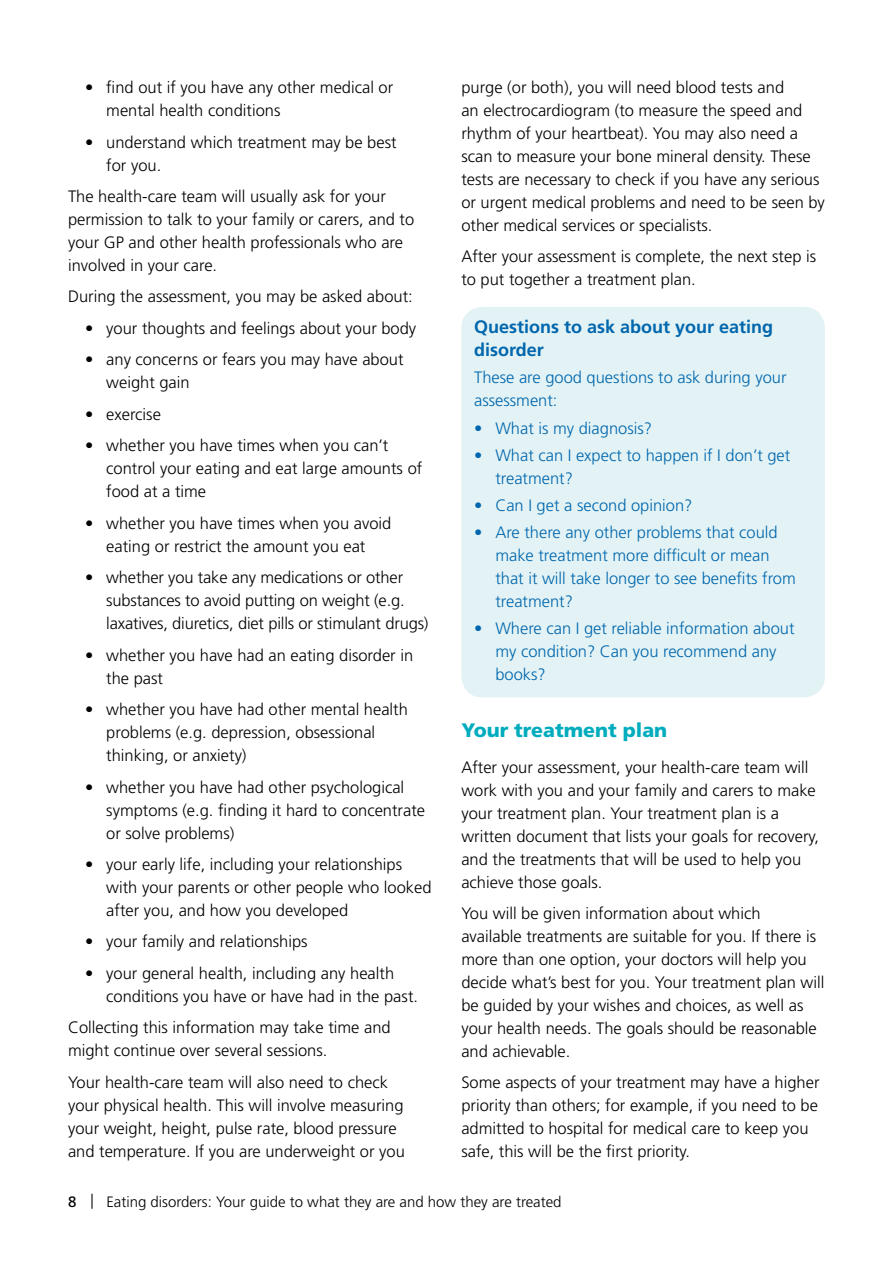
<style>
.page{position:relative;width:893px;height:1263px;background:#fff}
.page>*{position:absolute;margin:0;border:0;box-sizing:border-box;transform-origin:0 0}
.t1{font:900 19.5px "Frutiger LT Std";color:#00acbd}
.t2{font:700 18px/23px "Frutiger LT Std";color:#0066ad}
.t3{font:300 16.5px/23px "Frutiger LT Std";color:#000}
.t4{font:300 16.5px/23px "Frutiger LT Std";color:#0066ad}
.t5{font:300 15px "Frutiger LT Std";color:#000}
.s1{font-weight:400}
</style>
<div class="page">
<div style="left:461px;top:307px;width:364px;height:390px;background:#e3f3f5;border-radius:21px"></div>
<p class="t3" style="left:106px;top:76px;width:288px;text-indent:-21px">• find out if you have any other medical or mental health conditions</p>
<p class="t3" style="left:106px;top:131px;width:292px;text-indent:-21px">• understand which treatment may be best for you.</p>
<p class="t3" style="left:68px;top:185px;width:348px">The health-care team will usually ask for your permission to talk to your family or carers, and to your GP and other health professionals who are involved in your care.</p>
<p class="t3" style="left:68px;top:286px;width:346px">During the assessment, you may be asked about:</p>
<p class="t3" style="left:85px;top:317px;width:333px">• your thoughts and feelings about your body</p>
<p class="t3" style="left:106px;top:348px;width:299px;text-indent:-21px">• any concerns or fears you may have about weight gain</p>
<p class="t3" style="left:85px;top:403px;width:77px">• exercise</p>
<p class="t3" style="left:106px;top:434px;width:318px;text-indent:-21px">• whether you have times when you can’t control your eating and eat large amounts of food at a time</p>
<p class="t3" style="left:85px;top:512px;width:308px;text-align:center">• whether you have times when you avoid eating or restrict the amount you eat</p>
<p class="t3" style="left:106px;top:566px;width:324px;text-indent:-21px">• whether you take any medications or other substances to avoid putting on weight (e.g. laxatives, diuretics, diet pills or stimulant drugs)</p>
<p class="t3" style="left:106px;top:644px;width:308px;text-indent:-21px">• whether you have had an eating disorder in the past</p>
<p class="t3" style="left:106px;top:698px;width:303px;text-indent:-21px">• whether you have had other mental health problems (e.g. depression, obsessional thinking, or anxiety)</p>
<p class="t3" style="left:106px;top:776px;width:320px;text-indent:-21px">• whether you have had other psychological symptoms (e.g. finding it hard to concentrate or solve problems)</p>
<p class="t3" style="left:106px;top:853px;width:327px;text-indent:-21px">• your early life, including your relationships with your parents or other people who looked after you, and how you developed</p>
<p class="t3" style="left:85px;top:930px;width:224px">• your family and relationships</p>
<p class="t3" style="left:106px;top:962px;width:313px;text-indent:-21px">• your general health, including any health conditions you have or have had in the past.</p>
<p class="t3" style="left:68px;top:1016px;width:324px">Collecting this information may take time and might continue over several sessions.</p>
<p class="t3" style="left:68px;top:1071px;width:338px">Your health-care team will also need to check your physical health. This will involve measuring your weight, height, pulse rate, blood pressure and temperature. If you are underweight or you</p>
<p class="t3" style="left:461px;top:76px;width:365px">purge (or both), you will need blood tests and<br>an electrocardiogram (to measure the speed and rhythm of your heartbeat). You may also need a scan to measure your bone mineral density. These tests are necessary to check if you have any serious or urgent medical problems and need to be seen by other medical services or specialists.</p>
<p class="t3" style="left:461px;top:245px;width:356px">After your assessment is complete, the next step is to put together a treatment plan.</p>
<p class="t2" style="left:474px;top:316px;width:301px">Questions to ask about your eating disorder</p>
<p class="t4" style="left:474px;top:366px;width:314px">These are good questions to ask during your assessment:</p>
<p class="t4" style="left:474px;top:417px;width:180px">• What is my diagnosis?</p>
<p class="t4" style="left:495px;top:444px;width:296px;text-indent:-21px">• What can I expect to happen if I don’t get treatment?</p>
<p class="t4" style="left:474px;top:494px;width:220px">• Can I get a second opinion?</p>
<p class="t4" style="left:495px;top:521px;width:302px;text-indent:-21px">• Are there any other problems that could make treatment more difficult or mean that it will take longer to see benefits from treatment?</p>
<p class="t4" style="left:495px;top:617px;width:301px;text-indent:-21px">• Where can I get reliable information about my condition? Can you recommend any books?</p>
<p class="t1" style="left:461px;top:719px;width:207px">Your treatment plan</p>
<p class="t3" style="left:461px;top:756px;width:359px">After your assessment, your health-care team will work with you and your family and carers to make your treatment plan. Your treatment plan is a written document that lists your goals for recovery, and the treatments that will be used to help you achieve those goals.</p>
<p class="t3" style="left:461px;top:902px;width:365px">You will be given information about which available treatments are suitable for you. If there is more than one option, your doctors will help you decide what’s best for you. Your treatment plan will be guided by your wishes and choices, as well as your health needs. The goals should be reasonable and achievable.</p>
<p class="t3" style="left:461px;top:1071px;width:360px">Some aspects of your treatment may have a higher priority than others; for example, if you need to be admitted to hospital for medical care to keep you safe, this will be the first priority.</p>
<p class="t5" style="left:68px;top:1193px;width:495px"><span class="s1">8</span> | Eating disorders: Your guide to what they are and how they are treated</p>
</div>
